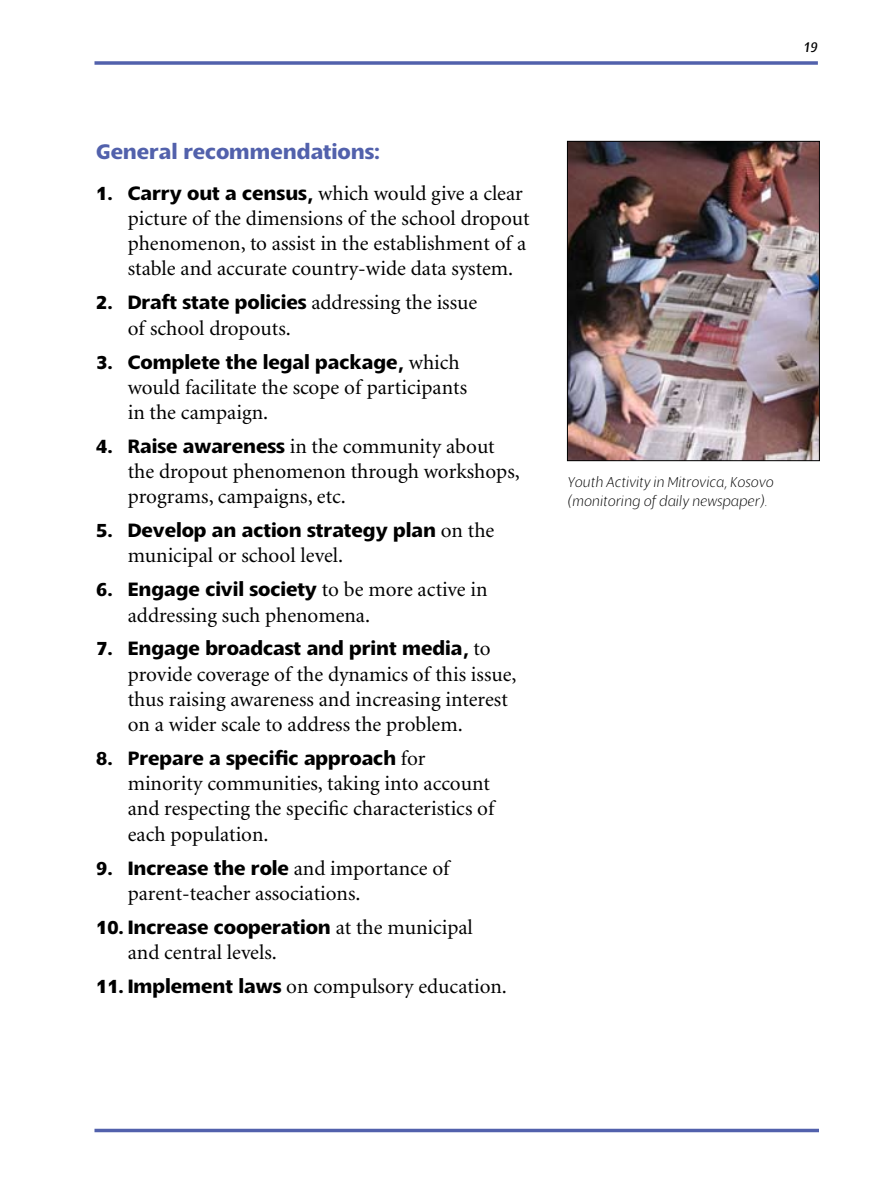
<style>
.page{position:relative;width:882px;height:1197px;background:#fff}
.page>*{position:absolute;margin:0;border:0;box-sizing:border-box;transform-origin:0 0}
.t1{font:700 22.75px "Slippy";color:#5261ac}
.t2{font:21px/25.2px "Minion";color:#000}
.t3{font:700 21px/25.2px "Slippy";color:#000}
.t4{font:italic 300 15.75px/18.9px "Slippy";letter-spacing:.01em;color:#000}
.t5{font:italic 15.75px "Slippy";color:#000}
.s1{font-family:"Slippy";font-weight:700}
.s2{font-family:"Minion";font-weight:400}
</style>
<div class="page">
<svg style="left:94px;top:61px;width:724px;height:4px;background:#6774b6"></svg>
<hr style="left:94px;top:1129px;width:725px;height:3px;background:#5261ac">
<img style="left:567px;top:140px;width:253px;height:322px">
<h3 class="t1" style="left:96px;top:140px;width:285px">General recommendations:</h3>
<p class="t2" style="left:128px;top:181px;width:403px;text-indent:-32px"><span class="s1">1. Carry out a census,</span> which would give a clear picture of the dimensions of the school dropout phenomenon, to assist in the establishment of a stable and accurate country-wide data system.</p>
<p class="t2" style="left:128px;top:291px;width:351px;text-indent:-32px"><span class="s1">2. Draft state policies</span> addressing the issue of school dropouts.</p>
<p class="t2" style="left:128px;top:350px;width:341px;text-indent:-32px"><span class="s1">3. Complete the legal package,</span> which would facilitate the scope of participants in the campaign.</p>
<p class="t2" style="left:128px;top:434px;width:394px;text-indent:-32px"><span class="s1">4. Raise awareness</span> in the community about the dropout phenomenon through workshops, programs, campaigns, etc.</p>
<p class="t3" style="left:128px;top:518px;width:368px;text-indent:-32px">5. Develop an action strategy plan <span class="s2">on the municipal or school level.</span></p>
<p class="t2" style="left:128px;top:578px;width:361px;text-indent:-32px"><span class="s1">6. Engage civil society</span> to be more active in addressing such phenomena.</p>
<p class="t2" style="left:128px;top:637px;width:390px;text-indent:-32px"><span class="s1">7. Engage broadcast and print media,</span> to provide coverage of the dynamics of this issue, thus raising awareness and increasing interest on a wider scale to address the problem.</p>
<p class="t2" style="left:128px;top:747px;width:368px;text-indent:-32px"><span class="s1">8. Prepare a specific approach</span> for minority communities, taking into account and respecting the specific characteristics of each population.</p>
<p class="t2" style="left:128px;top:856px;width:323px;text-indent:-32px"><span class="s1">9. Increase the role</span> and importance of parent-teacher associations.</p>
<p class="t2" style="left:128px;top:915px;width:347px;text-indent:-32px"><span class="s1">10. Increase cooperation</span> at the municipal and central levels.</p>
<p class="t2" style="left:96px;top:974px;width:412px"><span class="s1">11. Implement laws</span> on compulsory education.</p>
<p class="t5" style="left:803px;top:39px;width:8px">19</p>
<p class="t4" style="left:567px;top:473px;width:208px">Youth Activity in Mitrovica, Kosovo (monitoring of daily newspaper).</p>
</div>
